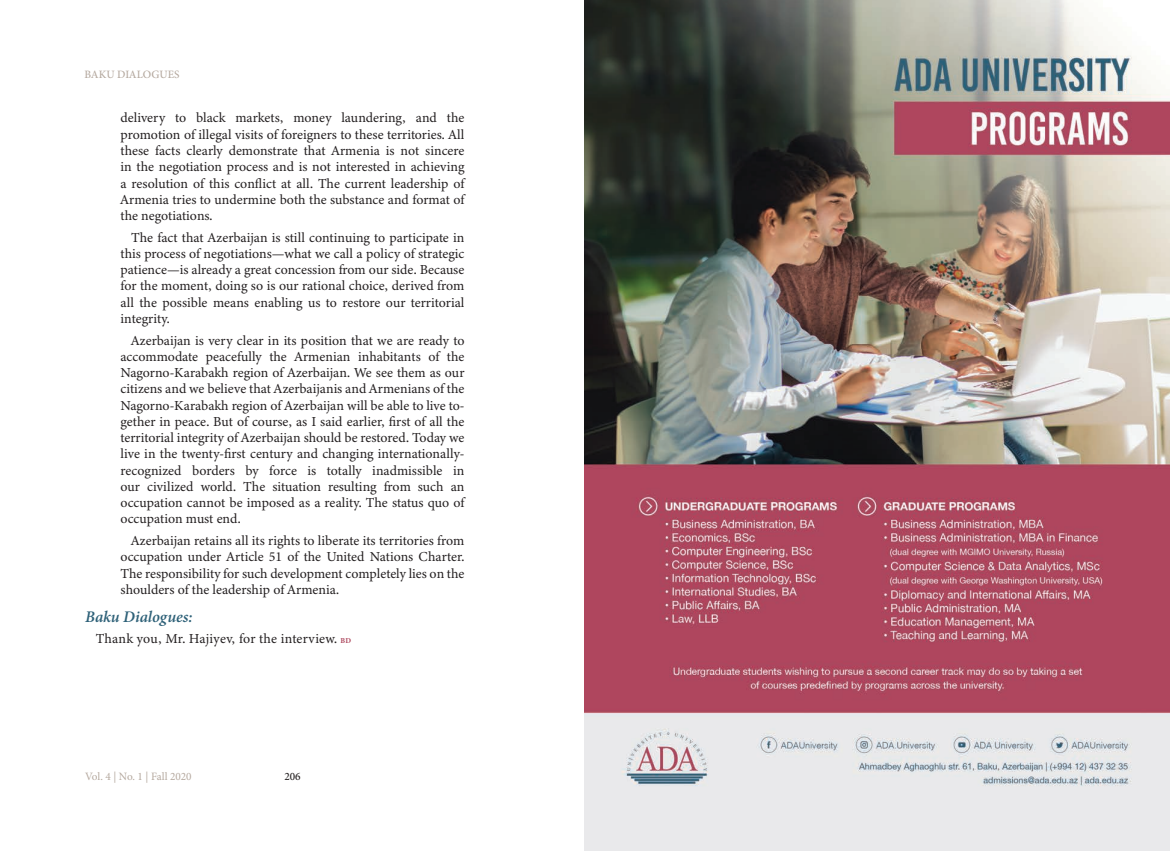
<style>
.page{position:relative;width:1170px;height:851px;background:#fff}
.page>*{position:absolute;margin:0;border:0;box-sizing:border-box;transform-origin:0 0}
.Intreview_subhead_qu{font:italic 600 16.25px "Minion Pro";color:#2e6178}
.Paragraph_Style_answ{font:13.75px/16.2px "Minion Variable Concept";color:#231f20;text-align:justify}
.Paragraph_Style_1{font:13.75px "Minion Variable Concept";letter-spacing:.015em;color:#231f20}
.t1{font:11.25px "Minion Pro";color:#b5a99f}
.t2{font:500 11.25px "Minion Pro";color:#b5a99f}
.t3{font:500 11.25px "Minion Pro";color:#231f20}
.s1{font-family:"Minion Pro";font-weight:700;font-size:7.5px;color:#ad475d}
</style>
<div class="page">
<img style="left:585px;top:0;width:584px;height:850px">
<p class="t2" style="left:84px;top:67px;width:96px">BAKU DIALOGUES</p>
<p class="Paragraph_Style_answ" style="left:120px;top:110px;width:345px">delivery to black markets, money laundering, and the promotion of illegal visits of foreigners to these territories. All these facts clearly demonstrate that Armenia is not sincere in the negotiation process and is not interested in achieving a resolution of this conflict at all. The current leadership of Armenia tries to undermine both the substance and format of the negotiations.</p>
<p class="Paragraph_Style_answ" style="left:120px;top:229px;width:345px;text-indent:11px">The fact that Azerbaijan is still continuing to participate in this process of negotiations—what we call a policy of strategic patience—is already a great concession from our side. Because for the moment, doing so is our rational choice, derived from all the possible means enabling us to restore our territorial integrity.</p>
<p class="Paragraph_Style_answ" style="left:120px;top:332px;width:345px;text-indent:11px">Azerbaijan is very clear in its position that we are ready to accommodate peacefully the Armenian inhabitants of the Nagorno-Karabakh region of Azerbaijan. We see them as our citizens and we believe that Azerbaijanis and Armenians of the Nagorno-Karabakh region of Azerbaijan will be able to live to&shy;gether in peace. But of course, as I said earlier, first of all the territorial integrity of Azerbaijan should be restored. Today we live in the twenty-first century and changing internationally&shy;recognized borders by force is totally inadmissible in our civilized world. The situation resulting from such an occupation cannot be imposed as a reality. The status quo of occupation must end.</p>
<p class="Paragraph_Style_answ" style="left:120px;top:532px;width:345px;text-indent:11px">Azerbaijan retains all its rights to liberate its territories from occupation under Article 51 of the United Nations Charter.<br>The responsibility for such development completely lies on the shoulders of the leadership of Armenia.</p>
<p class="Intreview_subhead_qu" style="left:85px;top:605px;width:109px">Baku Dialogues:</p>
<p class="Paragraph_Style_1" style="left:96px;top:629px;width:257px">Thank you, Mr. Hajiyev, for the interview. <span class="s1">BD</span></p>
<p class="t1" style="left:85px;top:768px;width:108px">Vol. 4 | No. 1 | Fall 2020</p>
<p class="t3" style="left:284px;top:769px;width:18px">206</p>
</div>
